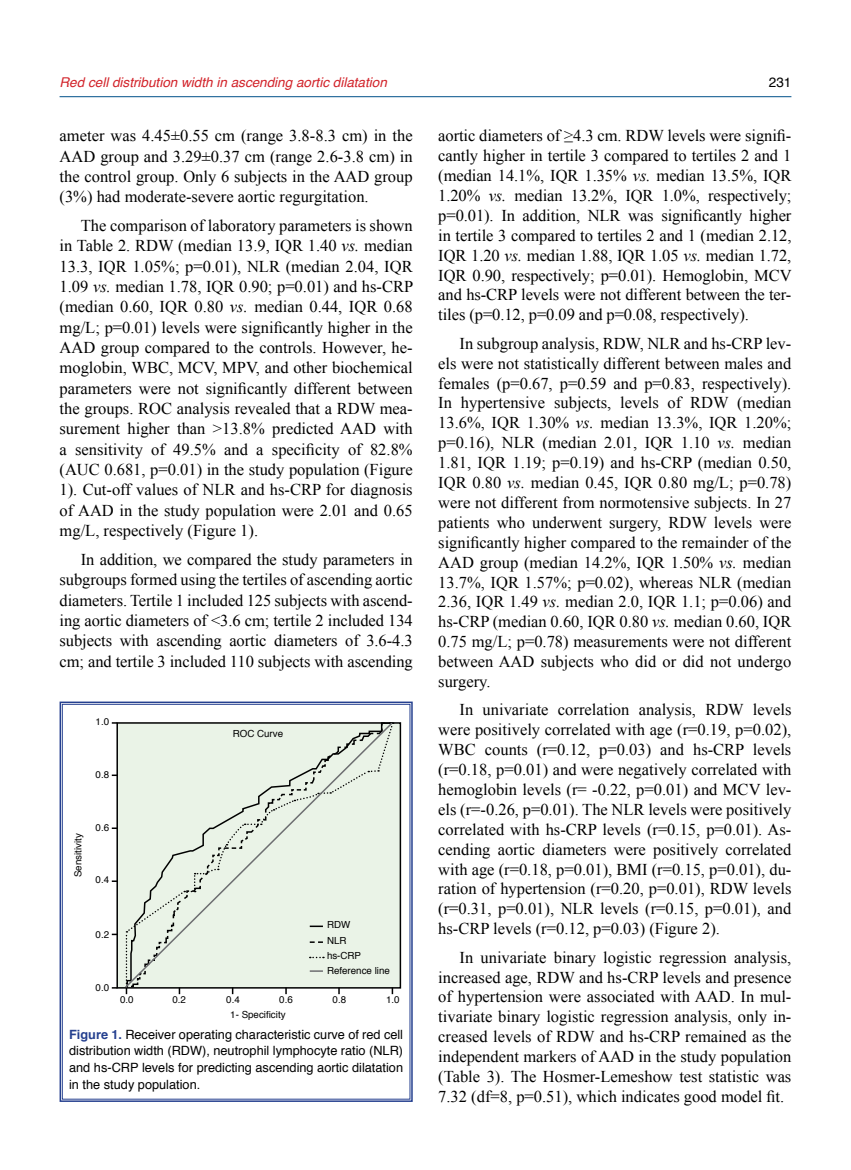
<style>
.page{position:relative;width:851px;height:1170px;background:#fff}
.page>*{position:absolute;margin:0;border:0;box-sizing:border-box;transform-origin:0 0}
.t1{font:16.5px/20px "Times New Roman";color:#000;text-align:justify}
.t2{font:italic 13.5px "Helvetica";color:#d2232a}
.t3{font:13.5px "Helvetica";color:#000}
.t4{font:12.75px/16.5px "Helvetica";color:#000;text-align:justify}
.t5{font:9.75px/15.3px "Helvetica";color:#000}
.s1{font-style:italic}
.s2{font-weight:700;color:#25408f}
</style>
<div class="page">
<hr style="left:60px;top:96px;width:731px;height:1px;background:#00508a">
<svg style="left:59px;top:701px;width:354px;height:401px"></svg>
<div style="left:62px;top:704px;width:348px;height:395px;border:1px solid #25408f"></div>
<svg style="left:126px;top:722px;width:268px;height:272px;background:#e1eadf"></svg>
<p class="t2" style="left:60px;top:71px;width:329px">Red cell distribution width in ascending aortic dilatation</p>
<p class="t3" style="left:768px;top:73px;width:24px">231</p>
<p class="t1" style="left:60px;top:125px;width:354px;line-height:20.4px">ameter was 4.45±0.55 cm (range 3.8-8.3 cm) in the AAD group and 3.29±0.37 cm (range 2.6-3.8 cm) in the control group. Only 6 subjects in the AAD group (3%) had moderate-severe aortic regurgitation.</p>
<p class="t1" style="left:60px;top:215px;width:355px;line-height:20.4px;text-indent:21px">The comparison of laboratory parameters is shown in Table 2. RDW (median 13.9, IQR 1.40 <span class="s1">vs.</span> median 13.3, IQR 1.05%; p=0.01), NLR (median 2.04, IQR 1.09 <span class="s1">vs.</span> median 1.78, IQR 0.90; p=0.01) and hs-CRP (median 0.60, IQR 0.80 <span class="s1">vs.</span> median 0.44, IQR 0.68 mg/L; p=0.01) levels were significantly higher in the AAD group compared to the controls. However, he&shy;moglobin, WBC, MCV, MPV, and other biochemical parameters were not significantly different between the groups. ROC analysis revealed that a RDW mea&shy;surement higher than &gt;13.8% predicted AAD with a sensitivity of 49.5% and a specificity of 82.8% (AUC 0.681, p=0.01) in the study population (Figure 1). Cut-off values of NLR and hs-CRP for diagnosis of AAD in the study population were 2.01 and 0.65 mg/L, respectively (Figure 1).</p>
<p class="t1" style="left:60px;top:549px;width:355px;line-height:20.4px;text-indent:21px">In addition, we compared the study parameters in subgroups formed using the tertiles of ascending aortic diameters. Tertile 1 included 125 subjects with ascend&shy;ing aortic diameters of &lt;3.6 cm; tertile 2 included 134 subjects with ascending aortic diameters of 3.6-4.3 cm; and tertile 3 included 110 subjects with ascending</p>
<p class="t5" style="left:96px;top:715px;width:15px">1.0</p>
<p class="t5" style="left:96px;top:767px;width:15px">0.8</p>
<p class="t5" style="left:233px;top:726px;width:52px">ROC Curve</p>
<p class="t5" style="left:71px;top:877px;width:45px;rotate:-90deg">Sensitivity</p>
<p class="t5" style="left:96px;top:820px;width:15px">0.6</p>
<p class="t5" style="left:96px;top:872px;width:15px">0.4</p>
<p class="t5" style="left:96px;top:927px;width:15px">0.2</p>
<p class="t5" style="left:96px;top:980px;width:15px">0.0</p>
<p class="t5" style="left:327px;top:917px;width:25px;line-height:16.2px">RDW<br>NLR</p>
<p class="t5" style="left:327px;top:949px;width:64px;line-height:14.4px">hs-CRP<br>Reference line</p>
<p class="t5" style="left:120px;top:992px;width:15px">0.0</p>
<p class="t5" style="left:172px;top:992px;width:15px">0.2</p>
<p class="t5" style="left:230px;top:992px;width:57px;text-indent:-4px">0.4<br>1- Specificity</p>
<p class="t5" style="left:279px;top:992px;width:15px">0.6</p>
<p class="t5" style="left:332px;top:992px;width:15px">0.8</p>
<p class="t5" style="left:386px;top:992px;width:15px">1.0</p>
<p class="t4" style="left:69px;top:1026px;width:335px"><span class="s2">Figure 1.</span> Receiver operating characteristic curve of red cell distribution width (RDW), neutrophil lymphocyte ratio (NLR) and hs-CRP levels for predicting ascending aortic dilatation in the study population.</p>
<p class="t1" style="left:438px;top:125px;width:355px">aortic diameters of ≥4.3 cm. RDW levels were signifi&shy;cantly higher in tertile 3 compared to tertiles 2 and 1 (median 14.1%, IQR 1.35% <span class="s1">vs.</span> median 13.5%, IQR 1.20% <span class="s1">vs.</span> median 13.2%, IQR 1.0%, respectively; p=0.01). In addition, NLR was significantly higher in tertile 3 compared to tertiles 2 and 1 (median 2.12, IQR 1.20 <span class="s1">vs.</span> median 1.88, IQR 1.05 <span class="s1">vs.</span> median 1.72, IQR 0.90, respectively; p=0.01). Hemoglobin, MCV and hs-CRP levels were not different between the ter&shy;tiles (p=0.12, p=0.09 and p=0.08, respectively).</p>
<p class="t1" style="left:438px;top:333px;width:354px;text-indent:21px">In subgroup analysis, RDW, NLR and hs-CRP lev&shy;els were not statistically different between males and females (p=0.67, p=0.59 and p=0.83, respectively).<br>In hypertensive subjects, levels of RDW (median 13.6%, IQR 1.30% <span class="s1">vs.</span> median 13.3%, IQR 1.20%; p=0.16), NLR (median 2.01, IQR 1.10 <span class="s1">vs.</span> median 1.81, IQR 1.19; p=0.19) and hs-CRP (median 0.50, IQR 0.80 <span class="s1">vs.</span> median 0.45, IQR 0.80 mg/L; p=0.78) were not different from normotensive subjects. In 27 patients who underwent surgery, RDW levels were significantly higher compared to the remainder of the AAD group (median 14.2%, IQR 1.50% <span class="s1">vs.</span> median 13.7%, IQR 1.57%; p=0.02), whereas NLR (median 2.36, IQR 1.49 <span class="s1">vs.</span> median 2.0, IQR 1.1; p=0.06) and hs-CRP (median 0.60, IQR 0.80 <span class="s1">vs.</span> median 0.60, IQR 0.75 mg/L; p=0.78) measurements were not different between AAD subjects who did or did not undergo surgery.</p>
<p class="t1" style="left:438px;top:699px;width:354px;text-indent:21px">In univariate correlation analysis, RDW levels were positively correlated with age (r=0.19, p=0.02), WBC counts (r=0.12, p=0.03) and hs-CRP levels (r=0.18, p=0.01) and were negatively correlated with hemoglobin levels (r= -0.22, p=0.01) and MCV lev&shy;els (r=-0.26, p=0.01). The NLR levels were positively correlated with hs-CRP levels (r=0.15, p=0.01). As&shy;cending aortic diameters were positively correlated with age (r=0.18, p=0.01), BMI (r=0.15, p=0.01), du&shy;ration of hypertension (r=0.20, p=0.01), RDW levels (r=0.31, p=0.01), NLR levels (r=0.15, p=0.01), and hs-CRP levels (r=0.12, p=0.03) (Figure 2).</p>
<p class="t1" style="left:438px;top:946px;width:354px;text-indent:21px">In univariate binary logistic regression analysis, increased age, RDW and hs-CRP levels and presence of hypertension were associated with AAD. In mul&shy;tivariate binary logistic regression analysis, only in&shy;creased levels of RDW and hs-CRP remained as the independent markers of AAD in the study population (Table 3). The Hosmer-Lemeshow test statistic was 7.32 (df=8, p=0.51), which indicates good model fit.</p>
</div>
